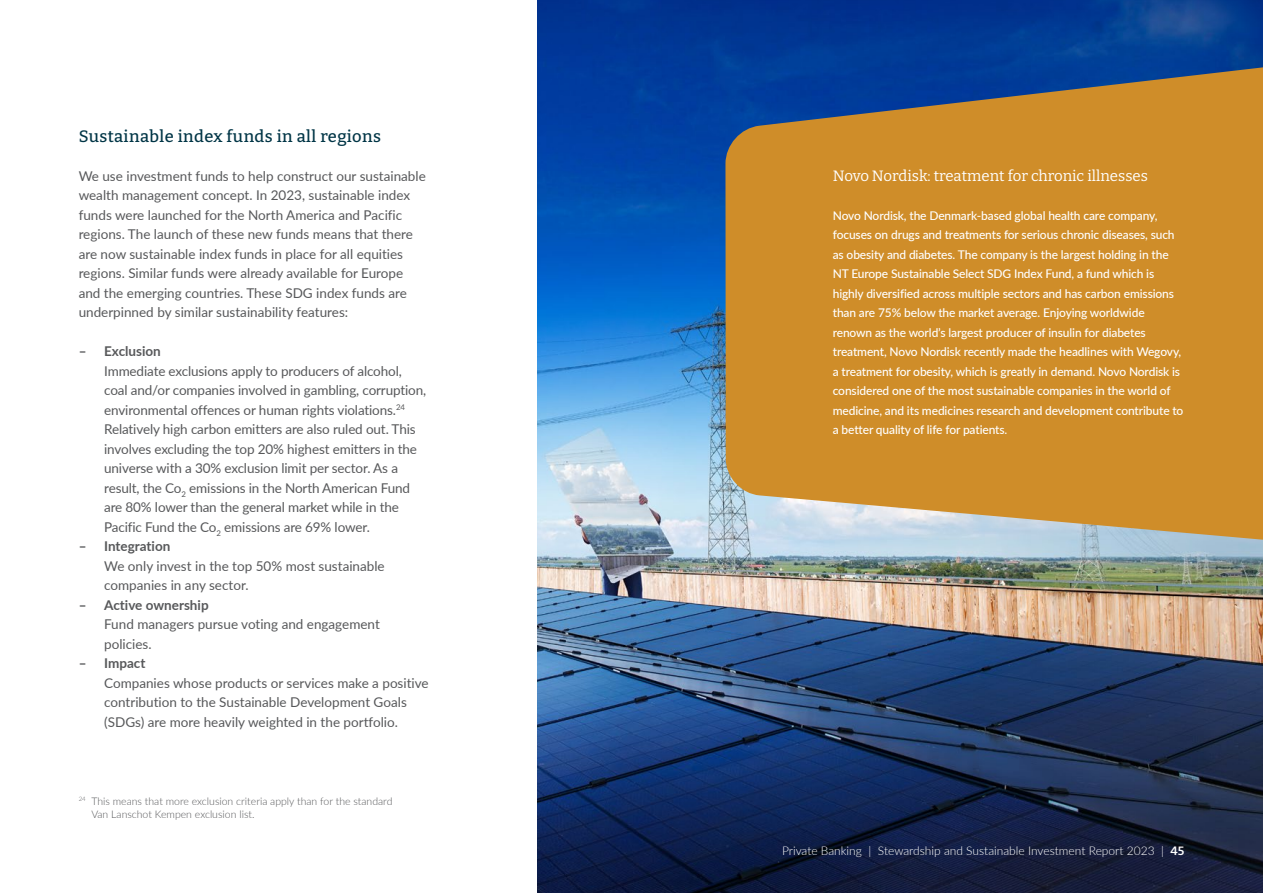
<style>
.page{position:relative;width:1263px;height:893px;background:#fff}
.page>*{position:absolute;margin:0;border:0;box-sizing:border-box;transform-origin:0 0}
.t1{font:500 16.5px "Bitter";letter-spacing:.025em;color:#003546}
.t2{font:15px "Bitter";color:#fff}
.t3{font:13.5px/19.5px "Lato";color:#57585a}
.t4{font:700 13.5px "Lato";color:#57585a}
.t5{font:500 12px/19.5px "Lato";letter-spacing:-.01em;color:#fff}
.t6{font:300 12px "Lato";color:#fff}
.t7{font:300 10.5px/13.5px "Lato";color:#57585a}
.s1{font-family:"Bitter";font-weight:600}
</style>
<div class="page">
<img style="left:537px;top:0;width:726px;height:893px">
<svg style="left:725px;top:53px;width:538px;height:500px;background:#ba8b41"></svg>
<p class="t1" style="left:79px;top:125px;width:304px">Sustainable index funds in all regions</p>
<p class="t3" style="left:79px;top:165px;width:349px">We use investment funds to help construct our sustainable wealth management concept. In 2023, sustainable index funds were launched for the North America and Pacific regions. The launch of these new funds means that there are now sustainable index funds in place for all equities regions. Similar funds were already available for Europe and the emerging countries. These SDG index funds are underpinned by similar sustainability features:</p>
<p class="t4" style="left:79px;top:341px;width:84px">– Exclusion</p>
<p class="t3" style="left:104px;top:360px;width:324px">Immediate exclusions apply to producers of alcohol, coal and/or companies involved in gambling, corruption, environmental offences or human rights violations.<sup>24<br></sup>Relatively high carbon emitters are also ruled out. This involves excluding the top 20% highest emitters in the universe with a 30% exclusion limit per sector. As a result, the Co<sub>2</sub> emissions in the North American Fund are 80% lower than the general market while in the Pacific Fund the Co<sub>2</sub> emissions are 69% lower.</p>
<p class="t4" style="left:79px;top:536px;width:93px">– Integration</p>
<p class="t3" style="left:104px;top:555px;width:282px">We only invest in the top 50% most sustainable companies in any sector.</p>
<p class="t4" style="left:79px;top:595px;width:132px">– Active ownership</p>
<p class="t3" style="left:104px;top:614px;width:277px">Fund managers pursue voting and engagement policies.</p>
<p class="t4" style="left:79px;top:653px;width:68px">– Impact</p>
<p class="t3" style="left:104px;top:672px;width:326px">Companies whose products or services make a positive contribution to the Sustainable Development Goals (SDGs) are more heavily weighted in the portfolio.</p>
<p class="t7" style="left:91px;top:794px;width:303px;text-indent:-13px"><sup>24</sup> This means that more exclusion criteria apply than for the standard<br>Van Lanschot Kempen exclusion list.</p>
<p class="t2" style="left:833px;top:166px;width:317px">Novo Nordisk: treatment for chronic illnesses</p>
<p class="t5" style="left:833px;top:205px;width:352px">Novo Nordisk, the Denmark-based global health care company, focuses on drugs and treatments for serious chronic diseases, such as obesity and diabetes. The company is the largest holding in the NT Europe Sustainable Select SDG Index Fund, a fund which is highly diversified across multiple sectors and has carbon emissions than are 75% below the market average. Enjoying worldwide renown as the world’s largest producer of insulin for diabetes treatment, Novo Nordisk recently made the headlines with Wegovy, a treatment for obesity, which is greatly in demand. Novo Nordisk is considered one of the most sustainable companies in the world of medicine, and its medicines research and development contribute to a better quality of life for patients.</p>
<p class="t6" style="left:782px;top:842px;width:404px">Private Banking | Stewardship and Sustainable Investment Report 2023 | <span class="s1">45</span></p>
</div>
